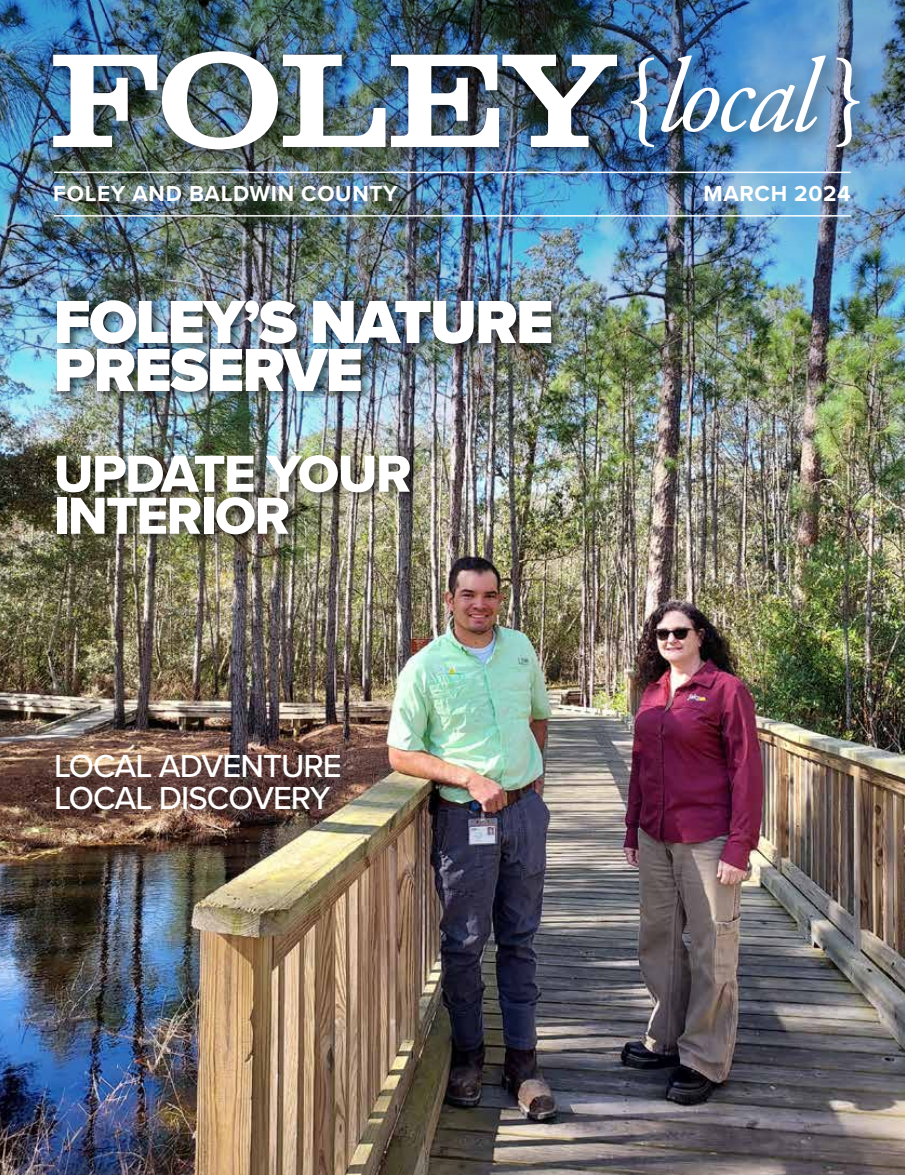
<style>
.page{position:relative;width:905px;height:1175px;background:#fff}
.page>*{position:absolute;margin:0;border:0;box-sizing:border-box;transform-origin:0 0}
.t1{font:500 133.5px "Clarendon Wide";letter-spacing:-.03em;color:#fff}
.t2{font:900 63px/48px "Proxima Nova";letter-spacing:-.03em;color:#fff}
.t3{font:54px/42px "Proxima Nova Extrabld";letter-spacing:-.03em;color:#fff}
.t4{font:500 33px/31.5px "Proxima Nova";letter-spacing:-.03em;color:#fff}
.t5{font:700 22.5px "Proxima Nova";letter-spacing:.03em;color:#fff}
.s1{font-family:"Adobe Garamond Pro";font-weight:400;font-size:105px}
.s2{font-family:"Adobe Garamond Pro";font-weight:400;font-style:italic;font-size:105px}
</style>
<div class="page">
<img style="left:0;top:464px;width:904px;height:710px">
<img style="left:0;top:0;width:904px;height:464px">
<div style="left:43px;top:41px;width:835px;height:129px;background:#000;opacity:.5"></div>
<hr style="left:54px;top:172px;width:796px;height:1px;background:#fff">
<hr style="left:54px;top:215px;width:796px;height:2px;background:#fff">
<div style="left:55px;top:296px;width:510px;height:107px;background:#000;opacity:.58"></div>
<div style="left:55px;top:451px;width:367px;height:95px;background:#000;opacity:.58"></div>
<h1 class="t1" style="left:48px;top:18px;width:819px">FOLEY<span class="s1">{</span><span class="s2">local</span> <span class="s1">}</span></h1>
<p class="t5" style="left:53px;top:176px;width:346px">FOLEY AND BALDWIN COUNTY</p>
<p class="t5" style="left:703px;top:176px;width:149px">MARCH 2024</p>
<h2 class="t2" style="left:54px;top:297px;width:501px">FOLEY’S NATURE<br>PRESERVE</h2>
<h3 class="t3" style="left:54px;top:452px;width:359px">UPDATE YOUR<br>INTERIOR</h3>
<h3 class="t4" style="left:54px;top:749px;width:289px">LOCAL ADVENTURE<br>LOCAL DISCOVERY</h3>
</div>
